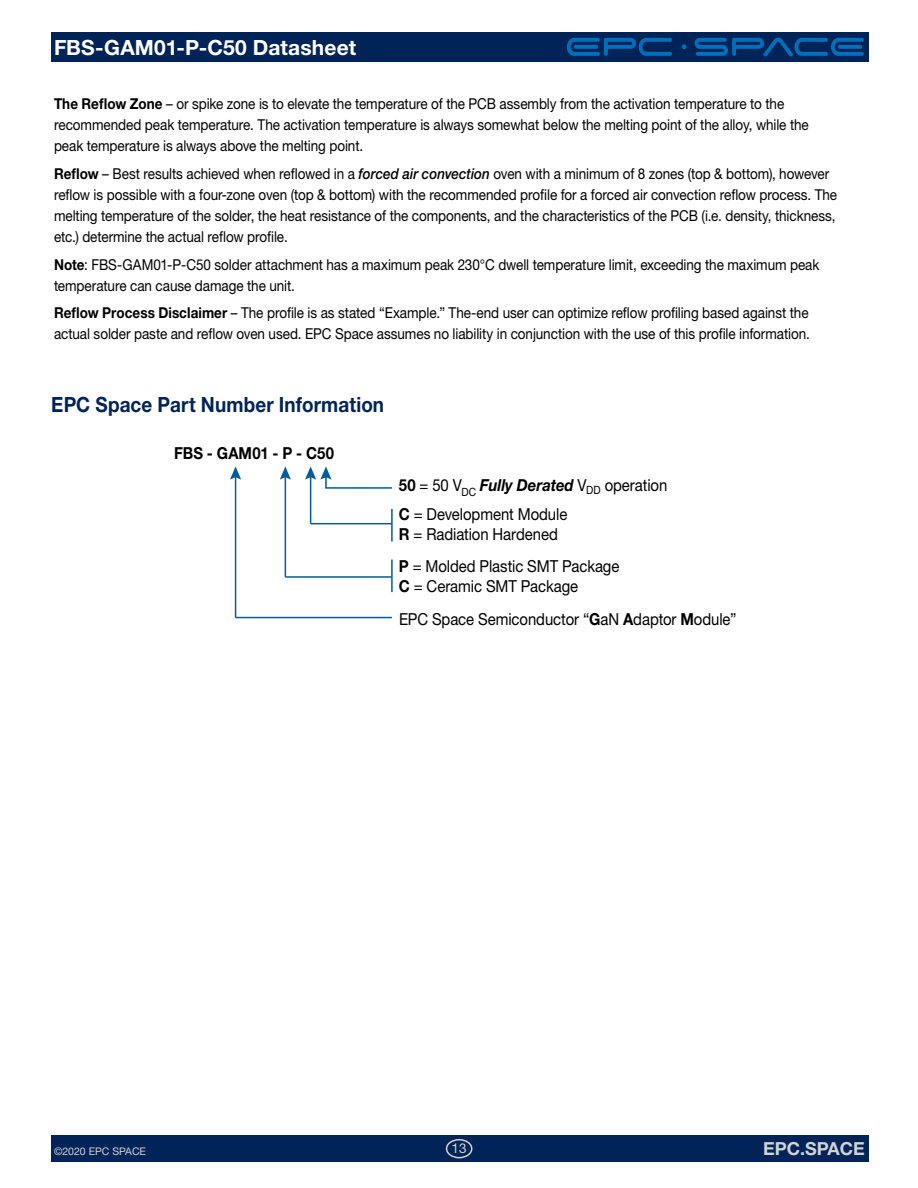
<style>
.page{position:relative;width:918px;height:1188px;background:#fff}
.page>*{position:absolute;margin:0;border:0;box-sizing:border-box;transform-origin:0 0}
.t1{font:700 21px "Helvetica Neue LT Std";letter-spacing:.005em;color:#002458;scale:.9 1}
.t2{font:700 21px "Helvetica Neue LT Std";letter-spacing:.005em;color:#fff}
.t3{font:700 18px "Helvetica Neue LT Std";color:#d1d3d4}
.t4{font:16.5px/19.8px "Helvetica Neue LT Std";letter-spacing:-.005em;color:#000;scale:.9 1}
.t5{font:700 16.5px "Helvetica Neue LT Std";letter-spacing:.005em;color:#000;scale:.9 1}
.t6{font:15px/21px "Helvetica Neue LT Std";letter-spacing:-.005em;color:#000;scale:.9 1}
.t7{font:13.5px "Helvetica Neue LT Std";color:#d1d3d4}
.t8{font:10.5px "Helvetica Neue LT Std";color:#d1d3d4}
.s1{font-weight:700}
.s2{font-weight:500;font-style:italic}
.s3{font-weight:700;font-style:italic}
</style>
<div class="page">
<div style="left:51px;top:1135px;width:817px;height:27px;background:#002458"></div>
<div style="left:51px;top:32px;width:817px;height:30px;background:#002458"></div>
<div style="left:446px;top:1139px;width:27px;height:19px;border:2px solid #d1d3d4;border-radius:50%"></div>
<svg style="left:567px;top:38px;width:105px;height:18px"></svg>
<svg style="left:695px;top:38px;width:169px;height:18px"></svg>
<svg style="left:682px;top:44px;width:5px;height:5px"></svg>
<hr style="left:325px;top:487px;width:67px;height:2px;background:#005c9c">
<hr style="left:311px;top:523px;width:81px;height:1px;background:#005c9c">
<hr style="left:310px;top:475px;width:1px;height:49px;background:#005c9c">
<svg style="left:305px;top:466px;width:27px;height:22px"></svg>
<hr style="left:285px;top:576px;width:107px;height:2px;background:#005c9c">
<hr style="left:285px;top:475px;width:1px;height:102px;background:#005c9c">
<svg style="left:280px;top:466px;width:11px;height:14px"></svg>
<hr style="left:236px;top:617px;width:156px;height:1px;background:#005c9c">
<hr style="left:235px;top:475px;width:1px;height:143px;background:#005c9c">
<svg style="left:230px;top:466px;width:11px;height:14px"></svg>
<hr style="left:391px;top:509px;width:2px;height:33px;background:#005c9c">
<hr style="left:391px;top:559px;width:2px;height:33px;background:#005c9c">
<h1 class="t2" style="left:54px;top:34px;width:304px">FBS-GAM01-P-C50 Datasheet</h1>
<p class="t6" style="left:54px;top:93px;width:840px"><span class="s1">The Reflow Zone</span> – or spike zone is to elevate the temperature of the PCB assembly from the activation temperature to the recommended peak temperature. The activation temperature is always somewhat below the melting point of the alloy, while the peak temperature is always above the melting point.</p>
<p class="t6" style="left:54px;top:163px;width:872px"><span class="s1">Reflow</span> – Best results achieved when reflowed in a <span class="s2">forced air convection</span> oven with a minimum of 8 zones (top &amp; bottom), however reflow is possible with a four-zone oven (top &amp; bottom) with the recommended profile for a forced air convection reflow process. The melting temperature of the solder, the heat resistance of the components, and the characteristics of the PCB (i.e. density, thickness, etc.) determine the actual reflow profile.</p>
<p class="t6" style="left:54px;top:254px;width:852px"><span class="s1">Note</span>: FBS-GAM01-P-C50 solder attachment has a maximum peak 230°C dwell temperature limit, exceeding the maximum peak temperature can cause damage the unit.</p>
<p class="t6" style="left:54px;top:302px;width:841px"><span class="s1">Reflow Process Disclaimer</span> – The profile is as stated “Example.” The-end user can optimize reflow profiling based against the actual solder paste and reflow oven used. EPC Space assumes no liability in conjunction with the use of this profile information.</p>
<h1 class="t1" style="left:51px;top:391px;width:371px">EPC Space Part Number Information</h1>
<p class="t5" style="left:174px;top:443px;width:179px">FBS - GAM01 - P - C50</p>
<p class="t4" style="left:399px;top:475px;width:300px"><span class="s1">50</span> = 50 V<sub>DC</sub> <span class="s3">Fully Derated</span> V<sub>DD</sub> operation</p>
<p class="t4" style="left:399px;top:504px;width:189px"><span class="s1">C</span> = Development Module<br><span class="s1">R</span> = Radiation Hardened</p>
<p class="t4" style="left:399px;top:556px;width:247px"><span class="s1">P</span> = Molded Plastic SMT Package<br><span class="s1">C</span> = Ceramic SMT Package</p>
<p class="t4" style="left:399px;top:609px;width:377px">EPC Space Semiconductor “<span class="s1">G</span>aN <span class="s1">A</span>daptor <span class="s1">M</span>odule”</p>
<p class="t8" style="left:54px;top:1145px;width:94px">©2020 EPC SPACE</p>
<p class="t7" style="left:451px;top:1141px;width:17px">13</p>
<p class="t3" style="left:763px;top:1138px;width:103px">EPC.SPACE</p>
</div>
